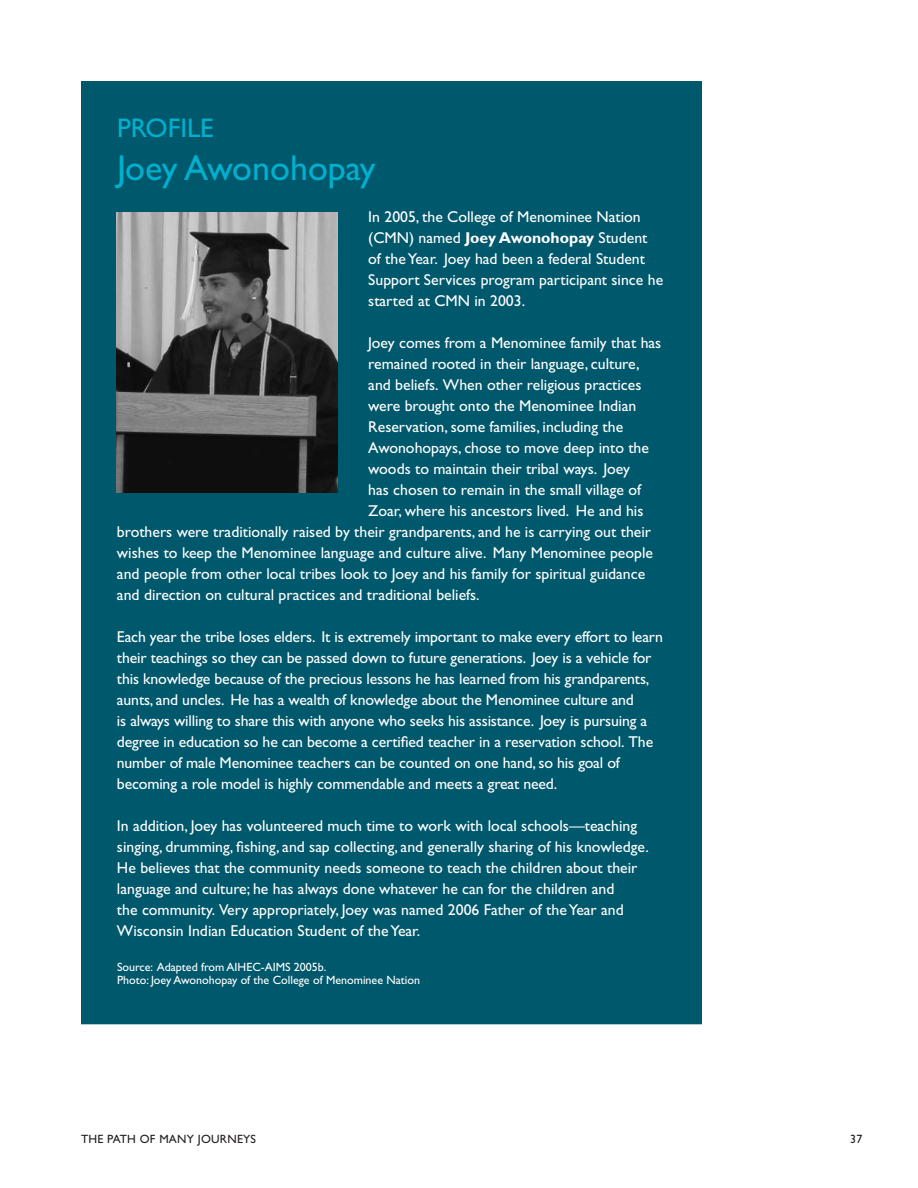
<style>
.page{position:relative;width:918px;height:1188px;background:#fff}
.page>*{position:absolute;margin:0;border:0;box-sizing:border-box;transform-origin:0 0}
.t1{font:36px "Gill Sans";color:#00b0ce}
.t2{font:27px "Gill Sans";color:#00b0ce}
.t3{font:15.75px/21px "Gill Sans";color:#fff}
.t4{font:12px/13.5px "Gill Sans";color:#fff}
.t5{font:12px "Gill Sans";letter-spacing:.02em;color:#231f20}
.s1{font-weight:700}
</style>
<div class="page">
<div style="left:82px;top:82px;width:619px;height:942px;background:#00586c"></div>
<img style="left:116px;top:213px;width:222px;height:280px">
<h2 class="t2" style="left:117px;top:119px;width:98px">PROFILE</h2>
<h1 class="t1" style="left:117px;top:156px;width:260px">Joey Awonohopay</h1>
<p class="t3" style="left:368px;top:208px;width:296px">In 2005, the College of Menominee Nation (CMN) named <span class="s1">Joey Awonohopay</span> Student of the Year. Joey had been a federal Student Support Services program participant since he started at CMN in 2003.</p>
<p class="t3" style="left:368px;top:334px;width:295px">Joey comes from a Menominee family that has</p>
<p class="t3" style="left:368px;top:355px;width:273px">remained rooted in their language, culture,</p>
<p class="t3" style="left:368px;top:376px;width:275px">and beliefs. When other religious practices</p>
<p class="t3" style="left:368px;top:397px;width:270px">were brought onto the Menominee Indian</p>
<p class="t3" style="left:368px;top:418px;width:257px">Reservation, some families, including the</p>
<p class="t3" style="left:368px;top:439px;width:282px">Awonohopays, chose to move deep into the</p>
<p class="t3" style="left:368px;top:460px;width:263px">woods to maintain their tribal ways. Joey</p>
<p class="t3" style="left:368px;top:481px;width:274px">has chosen to remain in the small village of</p>
<p class="t3" style="left:368px;top:502px;width:277px">Zoar, where his ancestors lived. He and his</p>
<p class="t3" style="left:117px;top:523px;width:536px">brothers were traditionally raised by their grandparents, and he is carrying out their</p>
<p class="t3" style="left:117px;top:544px;width:538px">wishes to keep the Menominee language and culture alive. Many Menominee people</p>
<p class="t3" style="left:117px;top:565px;width:530px">and people from other local tribes look to Joey and his family for spiritual guidance</p>
<p class="t3" style="left:117px;top:586px;width:364px">and direction on cultural practices and traditional beliefs.</p>
<p class="t3" style="left:117px;top:628px;width:547px">Each year the tribe loses elders. It is extremely important to make every effort to learn their teachings so they can be passed down to future generations. Joey is a vehicle for this knowledge because of the precious lessons he has learned from his grandparents, aunts, and uncles. He has a wealth of knowledge about the Menominee culture and<br>is always willing to share this with anyone who seeks his assistance. Joey is pursuing a degree in education so he can become a certified teacher in a reservation school. The number of male Menominee teachers can be counted on one hand, so his goal of becoming a role model is highly commendable and meets a great need.</p>
<p class="t3" style="left:117px;top:817px;width:533px">In addition, Joey has volunteered much time to work with local schools—teaching singing, drumming, fishing, and sap collecting, and generally sharing of his knowledge.<br>He believes that the community needs someone to teach the children about their language and culture; he has always done whatever he can for the children and<br>the community. Very appropriately, Joey was named 2006 Father of the Year and Wisconsin Indian Education Student of the Year.</p>
<p class="t4" style="left:117px;top:961px;width:305px">Source: Adapted from AIHEC-AIMS 2005b.<br>Photo: Joey Awonohopay of the College of Menominee Nation</p>
<p class="t5" style="left:81px;top:1135px;width:177px">THE PATH OF MANY JOURNEYS</p>
<p class="t5" style="left:850px;top:1135px;width:14px">37</p>
</div>
